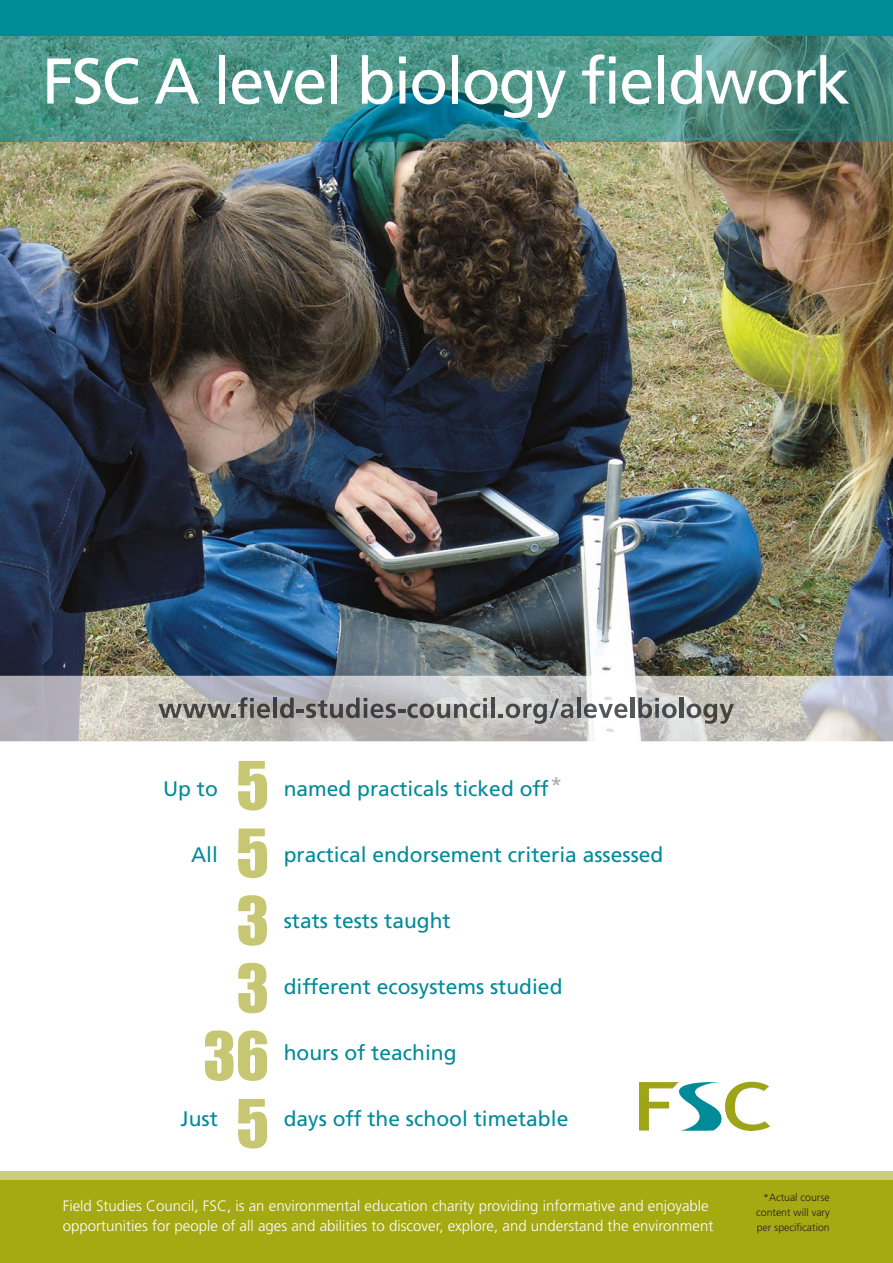
<style>
.page{position:relative;width:893px;height:1263px;background:#fff}
.page>*{position:absolute;margin:0;border:0;box-sizing:border-box;transform-origin:0 0}
.t1{font:64.5px "Frutiger";letter-spacing:-.03em;color:#fff}
.t2{font:61.5px/67.7px "Impact";color:#c7c773;text-align:center}
.t3{font:21px "Frutiger";color:#008b99}
.t4{font:300 15px/19.5px "Frutiger";color:#fff}
.t5{font:300 10.5px/15px "Frutiger";color:#231f20;text-align:justify}
</style>
<div class="page">
<div style="left:0;top:1171px;width:893px;height:27px;background:#cccd7f"></div>
<img style="left:0;top:35px;width:893px;height:706px">
<div style="left:0;top:0;width:893px;height:35px;background:#008b99"></div>
<div style="left:0;top:1180px;width:893px;height:83px;background:#a5a912"></div>
<img style="left:639px;top:1082px;width:131px;height:49px">
<img style="left:158px;top:704px;width:25px;height:14px">
<img style="left:183px;top:704px;width:48px;height:14px">
<svg style="left:231px;top:714px;width:4px;height:4px"></svg>
<img style="left:238px;top:697px;width:10px;height:21px">
<img style="left:250px;top:698px;width:4px;height:20px">
<img style="left:257px;top:703px;width:13px;height:15px">
<img style="left:273px;top:697px;width:4px;height:21px">
<img style="left:280px;top:697px;width:14px;height:21px">
<svg style="left:297px;top:709px;width:7px;height:3px"></svg>
<img style="left:306px;top:703px;width:10px;height:15px">
<img style="left:318px;top:700px;width:9px;height:18px">
<img style="left:330px;top:704px;width:13px;height:14px">
<img style="left:346px;top:697px;width:14px;height:21px">
<img style="left:364px;top:698px;width:3px;height:20px">
<img style="left:370px;top:703px;width:14px;height:15px">
<img style="left:386px;top:703px;width:10px;height:15px">
<svg style="left:398px;top:709px;width:7px;height:3px"></svg>
<img style="left:407px;top:703px;width:11px;height:15px">
<img style="left:420px;top:703px;width:14px;height:15px">
<img style="left:437px;top:704px;width:13px;height:14px">
<img style="left:454px;top:703px;width:13px;height:15px">
<img style="left:470px;top:703px;width:10px;height:15px">
<img style="left:483px;top:698px;width:4px;height:20px">
<img style="left:491px;top:697px;width:4px;height:21px">
<svg style="left:499px;top:714px;width:3px;height:4px"></svg>
<img style="left:506px;top:703px;width:14px;height:15px">
<img style="left:523px;top:703px;width:9px;height:15px">
<img style="left:533px;top:704px;width:14px;height:20px">
<img style="left:550px;top:699px;width:9px;height:19px">
<img style="left:561px;top:703px;width:12px;height:15px">
<img style="left:577px;top:697px;width:4px;height:21px">
<img style="left:584px;top:703px;width:14px;height:15px">
<img style="left:598px;top:703px;width:29px;height:15px">
<img style="left:631px;top:697px;width:3px;height:21px">
<img style="left:638px;top:697px;width:14px;height:21px">
<img style="left:655px;top:698px;width:4px;height:20px">
<img style="left:662px;top:703px;width:15px;height:15px">
<img style="left:680px;top:697px;width:3px;height:21px">
<img style="left:687px;top:703px;width:14px;height:15px">
<img style="left:703px;top:704px;width:14px;height:20px">
<img style="left:719px;top:704px;width:15px;height:20px">
<p class="t1" style="left:42px;top:43px;width:810px">FSC A level biology fieldwork</p>
<p class="t2" style="left:203px;top:750px;width:67px">5<br>5<br>3<br>3<br>36<br>5</p>
<p class="t3" style="left:163px;top:776px;width:56px">Up to</p>
<p class="t3" style="left:284px;top:776px;width:280px">named practicals ticked off<sup>*</sup></p>
<p class="t3" style="left:191px;top:842px;width:28px">All</p>
<p class="t3" style="left:284px;top:842px;width:381px">practical endorsement criteria assessed</p>
<p class="t3" style="left:284px;top:908px;width:169px">stats tests taught</p>
<p class="t3" style="left:284px;top:974px;width:280px">different ecosystems studied</p>
<p class="t3" style="left:284px;top:1041px;width:174px">hours of teaching</p>
<p class="t3" style="left:181px;top:1107px;width:39px">Just</p>
<p class="t3" style="left:284px;top:1107px;width:286px">days off the school timetable</p>
<p class="t4" style="left:63px;top:1196px;width:652px">Field Studies Council, FSC, is an environmental education charity providing informative and enjoyable opportunities for people of all ages and abilities to discover, explore, and understand the environment</p>
<p class="t5" style="left:756px;top:1189px;width:75px;text-indent:7px">*Actual course content will vary per specification</p>
</div>
